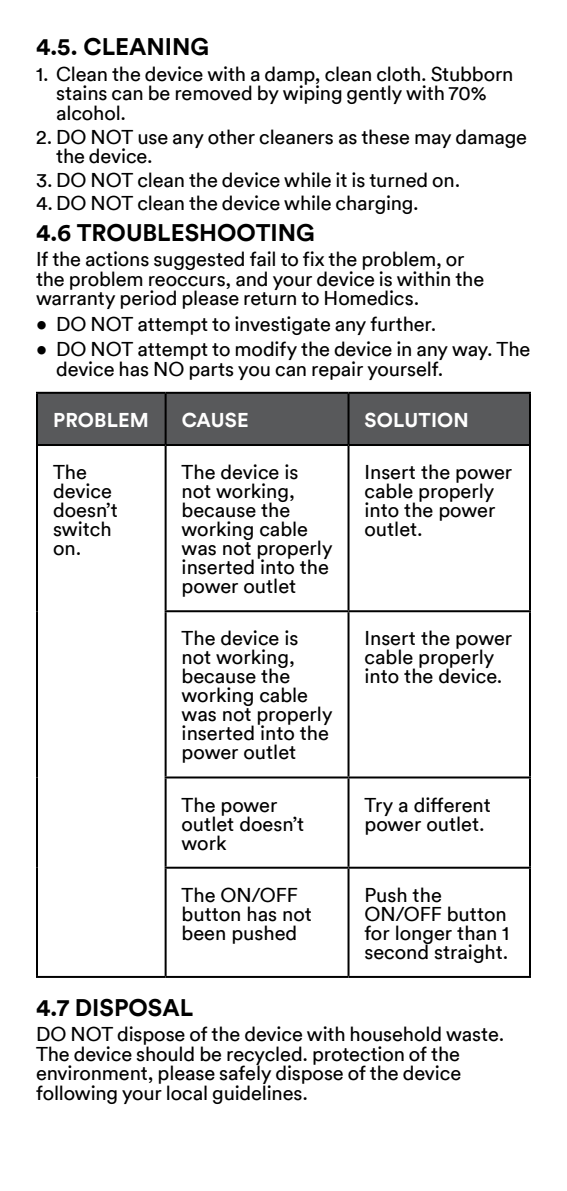
<style>
.page{position:relative;width:567px;height:1191px;background:#fff}
.page>*{position:absolute;margin:0;border:0;box-sizing:border-box;transform-origin:0 0}
.t1{font:700 24px "Circular Std";color:#000}
.t2{font:20px/19.2px "Circular Std";letter-spacing:-.005em;color:#000}
.t3{font:700 20px "Circular Std";letter-spacing:.01em;color:#fff}
</style>
<div class="page">
<div style="left:38px;top:394px;width:491px;height:50px;background:#58595b"></div>
<hr style="left:36px;top:446px;width:2px;height:165px;background:#000">
<hr style="left:165px;top:446px;width:2px;height:164px;background:#000">
<hr style="left:347px;top:446px;width:2px;height:164px;background:#000">
<hr style="left:529px;top:446px;width:2px;height:164px;background:#000">
<hr style="left:36px;top:611px;width:2px;height:166px;background:#000">
<hr style="left:165px;top:610px;width:183px;height:2px;background:#000">
<hr style="left:165px;top:612px;width:2px;height:164px;background:#000">
<hr style="left:348px;top:610px;width:183px;height:2px;background:#000">
<hr style="left:347px;top:612px;width:2px;height:164px;background:#000">
<hr style="left:529px;top:612px;width:2px;height:164px;background:#000">
<hr style="left:36px;top:777px;width:2px;height:90px;background:#000">
<hr style="left:165px;top:776px;width:183px;height:2px;background:#000">
<hr style="left:165px;top:778px;width:2px;height:88px;background:#000">
<hr style="left:348px;top:776px;width:183px;height:2px;background:#000">
<hr style="left:347px;top:778px;width:2px;height:88px;background:#000">
<hr style="left:529px;top:778px;width:2px;height:88px;background:#000">
<hr style="left:36px;top:867px;width:2px;height:109px;background:#000">
<hr style="left:165px;top:866px;width:183px;height:2px;background:#000">
<hr style="left:165px;top:868px;width:2px;height:108px;background:#000">
<hr style="left:348px;top:866px;width:183px;height:2px;background:#000">
<hr style="left:347px;top:868px;width:2px;height:108px;background:#000">
<hr style="left:529px;top:868px;width:2px;height:108px;background:#000">
<hr style="left:36px;top:976px;width:130px;height:2px;background:#000">
<hr style="left:166px;top:976px;width:182px;height:2px;background:#000">
<hr style="left:348px;top:976px;width:183px;height:2px;background:#000">
<hr style="left:36px;top:392px;width:130px;height:2px;background:#000">
<hr style="left:36px;top:394px;width:2px;height:50px;background:#000">
<hr style="left:166px;top:392px;width:182px;height:2px;background:#000">
<hr style="left:165px;top:394px;width:2px;height:50px;background:#000">
<hr style="left:348px;top:392px;width:183px;height:2px;background:#000">
<hr style="left:347px;top:394px;width:2px;height:50px;background:#000">
<hr style="left:529px;top:394px;width:2px;height:50px;background:#000">
<hr style="left:36px;top:444px;width:130px;height:2px;background:#000">
<hr style="left:166px;top:444px;width:182px;height:2px;background:#000">
<hr style="left:348px;top:444px;width:183px;height:2px;background:#000">
<p class="t1" style="left:36px;top:31px;width:175px">4.5. CLEANING</p>
<p class="t2" style="left:56px;top:64px;width:459px;text-indent:-20px">1. Clean the device with a damp, clean cloth. Stubborn stains can be removed by wiping gently with 70% alcohol.</p>
<p class="t2" style="left:56px;top:127px;width:472px;text-indent:-20px">2. DO NOT use any other cleaners as these may damage the device.</p>
<p class="t2" style="left:36px;top:170px;width:426px">3. DO NOT clean the device while it is turned on.</p>
<p class="t2" style="left:36px;top:194px;width:384px">4. DO NOT clean the device while charging.</p>
<p class="t1" style="left:36px;top:217px;width:280px">4.6 TROUBLESHOOTING</p>
<p class="t2" style="left:36px;top:249px;width:450px">If the actions suggested fail to fix the problem, or the problem reoccurs, and your device is within the warranty period please return to Homedics.</p>
<p class="t2" style="left:36px;top:314px;width:402px">• DO NOT attempt to investigate any further.</p>
<p class="t2" style="left:56px;top:339px;width:476px;text-indent:-20px">• DO NOT attempt to modify the device in any way. The device has NO parts you can repair yourself.</p>
<p class="t3" style="left:53px;top:407px;width:97px">PROBLEM</p>
<p class="t3" style="left:182px;top:407px;width:69px">CAUSE</p>
<p class="t3" style="left:365px;top:407px;width:106px">SOLUTION</p>
<p class="t2" style="left:53px;top:462px;width:66px">The device doesn’t switch on.</p>
<p class="t2" style="left:182px;top:462px;width:152px">The device is not working, because the working cable was not properly inserted into the power outlet</p>
<p class="t2" style="left:364px;top:462px;width:149px">Insert the power cable properly into the power outlet.</p>
<p class="t2" style="left:182px;top:629px;width:152px">The device is not working, because the working cable was not properly inserted into the power outlet</p>
<p class="t2" style="left:364px;top:629px;width:149px">Insert the power cable properly into the device.</p>
<p class="t2" style="left:182px;top:795px;width:124px">The power outlet doesn’t work</p>
<p class="t2" style="left:364px;top:795px;width:128px">Try a different power outlet.</p>
<p class="t2" style="left:182px;top:885px;width:132px">The ON/OFF button has not been pushed</p>
<p class="t2" style="left:364px;top:885px;width:146px">Push the<br>ON/OFF button for longer than 1 second straight.</p>
<p class="t1" style="left:36px;top:991px;width:159px">4.7 DISPOSAL</p>
<p class="t2" style="left:36px;top:1024px;width:470px">DO NOT dispose of the device with household waste.<br>The device should be recycled. protection of the environment, please safely dispose of the device following your local guidelines.</p>
</div>
